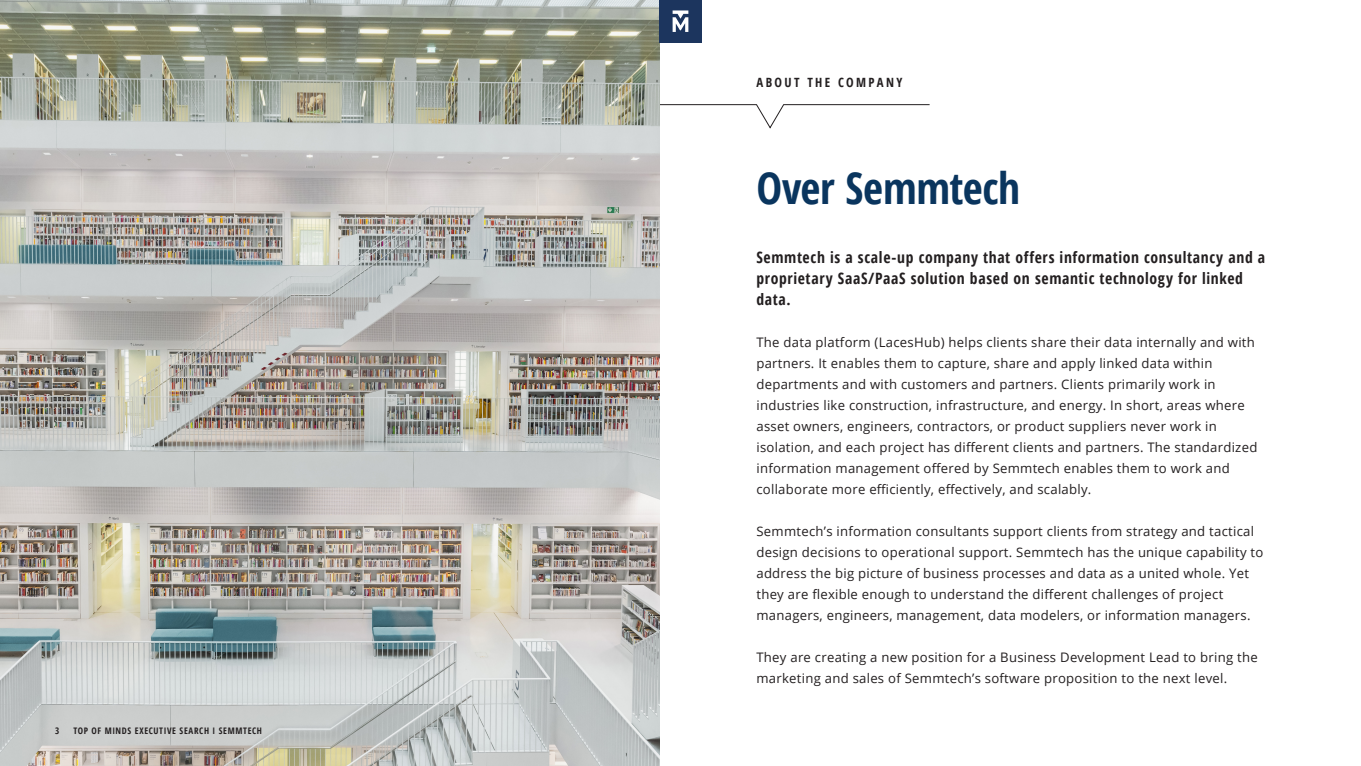
<style>
.page{position:relative;width:1361px;height:766px;background:#fff}
.page>*{position:absolute;margin:0;border:0;box-sizing:border-box;transform-origin:0 0}
.Page_header_kopie{font:700 condensed 43.42px "Open Sans";letter-spacing:-.005em;color:#0a355e}
.t1{font:700 condensed 15.67px/21px "Open Sans";letter-spacing:.04em;color:#231f20}
.t2{font:13.12px/21px "Open Sans";letter-spacing:.02em;color:#231f20}
.t3{font:700 condensed 12.75px "Open Sans";letter-spacing:.185em;color:#231f20}
.t4{font:700 condensed 9px "Open Sans";letter-spacing:.075em;color:#231f20}
</style>
<div class="page">
<svg style="left:659px;top:104px;width:271px;height:24px"></svg>
<img style="left:0;top:0;width:659px;height:765px">
<div style="left:659px;top:0;width:43px;height:43px;background:#1c355e"></div>
<svg style="left:672px;top:10px;width:16px;height:22px"></svg>
<p class="t4" style="left:55px;top:724px;width:6px">3</p>
<p class="t4" style="left:73px;top:724px;width:190px">TOP OF MINDS EXECUTIVE SEARCH I SEMMTECH</p>
<p class="t3" style="left:756px;top:73px;width:147px">ABOUT THE COMPANY</p>
<p class="Page_header_kopie" style="left:756px;top:158px;width:265px">Over Semmtech</p>
<p class="t1" style="left:756px;top:246px;width:510px">Semmtech is a scale-up company that offers information consultancy and a proprietary SaaS/PaaS solution based on semantic technology for linked data.</p>
<p class="t2" style="left:756px;top:331px;width:502px">The data platform (LacesHub) helps clients share their data internally and with partners. It enables them to capture, share and apply linked data within departments and with customers and partners. Clients primarily work in industries like construction, infrastructure, and energy. In short, areas where asset owners, engineers, contractors, or product suppliers never work in isolation, and each project has different clients and partners. The standardized information management offered by Semmtech enables them to work and collaborate more efficiently, effectively, and scalably.</p>
<p class="t2" style="left:756px;top:520px;width:508px">Semmtech’s information consultants support clients from strategy and tactical design decisions to operational support. Semmtech has the unique capability to address the big picture of business processes and data as a united whole. Yet they are flexible enough to understand the different challenges of project managers, engineers, management, data modelers, or information managers.</p>
<p class="t2" style="left:756px;top:646px;width:503px">They are creating a new position for a Business Development Lead to bring the marketing and sales of Semmtech’s software proposition to the next level.</p>
</div>
